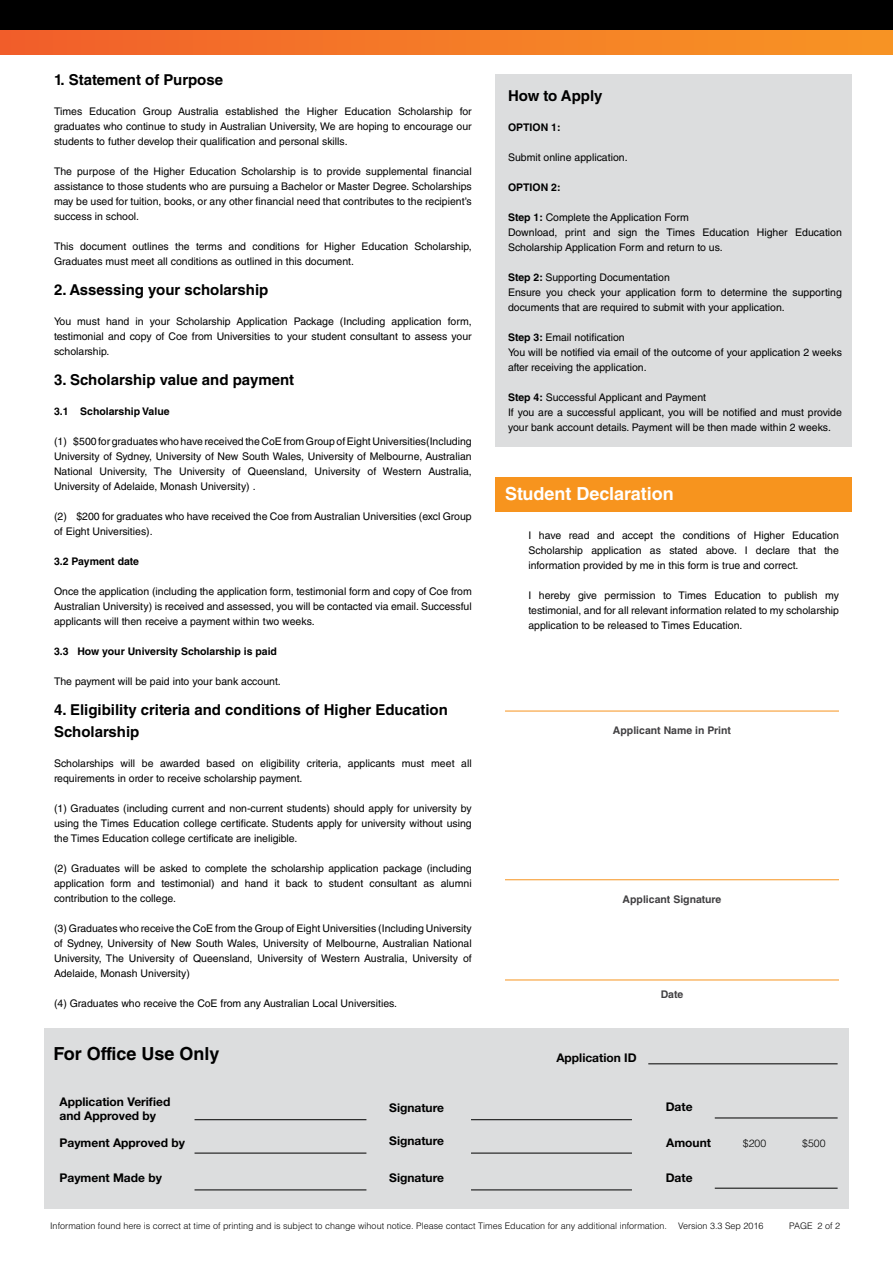
<style>
.page{position:relative;width:893px;height:1263px;background:#fff}
.page>*{position:absolute;margin:0;border:0;box-sizing:border-box;transform-origin:0 0}
.t1{font:700 18px "Helvetica LT Std";color:#fff}
.t2{font:700 18px "Helvetica LT Std";color:#000}
.t3{font:700 15px/21.6px "Helvetica LT Std";color:#000}
.t4{font:700 12px/14.4px "Helvetica Neue LT Std";color:#000}
.t5{font:10.5px/15px "Helvetica LT Std";color:#000;text-align:justify}
.t6{font:700 10.5px "Helvetica LT Std";color:#000}
.t7{font:700 10.5px "Helvetica LT Std";color:#414042}
.t8{font:300 10.5px "Helvetica LT Std";color:#000}
.t9{font:300 9px "Helvetica LT Std";color:#000}
.s1{font-weight:700}
</style>
<div class="page">
<div style="left:495px;top:75px;width:357px;height:372px;background:#dcddde"></div>
<div style="left:495px;top:477px;width:357px;height:34px;background:#f7941e"></div>
<hr style="left:505px;top:979px;width:334px;height:1px;background:#f7941e">
<hr style="left:505px;top:711px;width:334px;height:1px;background:#f7941e">
<hr style="left:505px;top:879px;width:334px;height:1px;background:#f7941e">
<div style="left:44px;top:1028px;width:805px;height:181px;background:#dcddde"></div>
<hr style="left:715px;top:1118px;width:123px;height:1px;background:#000">
<hr style="left:648px;top:1063px;width:190px;height:1px;background:#000">
<hr style="left:715px;top:1188px;width:123px;height:1px;background:#000">
<hr style="left:195px;top:1153px;width:171px;height:1px;background:#000">
<hr style="left:471px;top:1153px;width:161px;height:1px;background:#000">
<hr style="left:195px;top:1119px;width:171px;height:1px;background:#000">
<hr style="left:471px;top:1119px;width:161px;height:1px;background:#000">
<hr style="left:195px;top:1190px;width:171px;height:1px;background:#000">
<hr style="left:471px;top:1190px;width:161px;height:1px;background:#000">
<div style="left:0;top:0;width:893px;height:54px;background:linear-gradient(to right,#f15f2b,#f79624)"></div>
<div style="left:0;top:1px;width:893px;height:29px;background:#000"></div>
<h2 class="t3" style="left:54px;top:69px;width:171px">1. Statement of Purpose</h2>
<p class="t5" style="left:54px;top:104px;width:419px">Times Education Group Australia established the Higher Education Scholarship for graduates who continue to study in Australian University, We are hoping to encourage our students to futher develop their qualification and personal skills.</p>
<p class="t5" style="left:54px;top:164px;width:419px">The purpose of the Higher Education Scholarship is to provide supplemental financial assistance to those students who are pursuing a Bachelor or Master Degree. Scholarships may be used for tuition, books, or any other financial need that contributes to the recipient’s success in school.</p>
<p class="t5" style="left:54px;top:239px;width:419px">This document outlines the terms and conditions for Higher Education Scholarship,<br>Graduates must meet all conditions as outlined in this document.</p>
<h2 class="t3" style="left:54px;top:279px;width:216px">2. Assessing your scholarship</h2>
<p class="t5" style="left:54px;top:314px;width:419px">You must hand in your Scholarship Application Package (Including application form, testimonial and copy of Coe from Universities to your student consultant to assess your scholarship.</p>
<h2 class="t3" style="left:54px;top:369px;width:242px">3. Scholarship value and payment</h2>
<p class="t6" style="left:54px;top:405px;width:117px">3.1 Scholarship Value</p>
<p class="t5" style="left:54px;top:434px;width:419px">(1) $500 for graduates who have received the CoE from Group of Eight Universities(Including University of Sydney, University of New South Wales, University of Melbourne, Australian National University, The University of Queensland, University of Western Australia, University of Adelaide, Monash University) .</p>
<p class="t5" style="left:54px;top:509px;width:419px">(2) $200 for graduates who have received the Coe from Australian Universities (excl Group of Eight Universities).</p>
<p class="t6" style="left:54px;top:555px;width:87px">3.2 Payment date</p>
<p class="t5" style="left:54px;top:584px;width:419px">Once the application (including the application form, testimonial form and copy of Coe from Australian University) is received and assessed, you will be contacted via email. Successful applicants will then receive a payment within two weeks.</p>
<p class="t6" style="left:54px;top:645px;width:225px">3.3 How your University Scholarship is paid</p>
<p class="t5" style="left:54px;top:674px;width:228px">The payment will be paid into your bank account.</p>
<h2 class="t3" style="left:54px;top:699px;width:395px">4. Eligibility criteria and conditions of Higher Education<br>Scholarship</h2>
<p class="t5" style="left:54px;top:755px;width:419px">Scholarships will be awarded based on eligibility criteria, applicants must meet all requirements in order to receive scholarship payment.</p>
<p class="t5" style="left:54px;top:800px;width:419px">(1) Graduates (including current and non-current students) should apply for university by using the Times Education college certificate. Students apply for university without using the Times Education college certificate are ineligible.</p>
<p class="t5" style="left:54px;top:860px;width:419px">(2) Graduates will be asked to complete the scholarship application package (including application form and testimonial) and hand it back to student consultant as alumni contribution to the college.</p>
<p class="t5" style="left:54px;top:920px;width:419px">(3) Graduates who receive the CoE from the Group of Eight Universities (Including University of Sydney, University of New South Wales, University of Melbourne, Australian National University, The University of Queensland, University of Western Australia, University of Adelaide, Monash University)</p>
<p class="t5" style="left:54px;top:995px;width:345px">(4) Graduates who receive the CoE from any Australian Local Universities.</p>
<h1 class="t2" style="left:53px;top:1042px;width:167px">For Office Use Only</h1>
<p class="t4" style="left:59px;top:1094px;width:113px">Application Verified and Approved by</p>
<p class="t4" style="left:389px;top:1100px;width:56px">Signature</p>
<p class="t4" style="left:59px;top:1135px;width:127px">Payment Approved by</p>
<p class="t4" style="left:389px;top:1134px;width:56px">Signature</p>
<p class="t4" style="left:59px;top:1170px;width:104px">Payment Made by</p>
<p class="t4" style="left:389px;top:1170px;width:56px">Signature</p>
<h2 class="t3" style="left:508px;top:84px;width:96px">How to Apply</h2>
<p class="t6" style="left:508px;top:121px;width:54px">OPTION 1:</p>
<p class="t5" style="left:508px;top:149px;width:121px">Submit online application.</p>
<p class="t6" style="left:508px;top:181px;width:54px">OPTION 2:</p>
<p class="t5" style="left:508px;top:209px;width:335px;text-align:left"><span class="s1">Step 1:</span> Complete the Application Form<br>Download, print and sign the Times Education Higher Education<br>Scholarship Application Form and return to us.</p>
<p class="t5" style="left:508px;top:269px;width:335px;text-align:left"><span class="s1">Step 2:</span> Supporting Documentation<br>Ensure you check your application form to determine the supporting documents that are required to submit with your application.</p>
<p class="t5" style="left:508px;top:329px;width:335px;text-align:left"><span class="s1">Step 3:</span> Email notification<br>You will be notified via email of the outcome of your application 2 weeks after receiving the application.</p>
<p class="t5" style="left:508px;top:389px;width:335px;text-align:left"><span class="s1">Step 4:</span> Successful Applicant and Payment<br>If you are a successful applicant, you will be notified and must provide your bank account details. Payment will be then made within 2 weeks.</p>
<h1 class="t1" style="left:505px;top:483px;width:170px">Student Declaration</h1>
<p class="t5" style="left:528px;top:527px;width:312px">I have read and accept the conditions of Higher Education Scholarship application as stated above. I declare that the information provided by me in this form is true and correct.</p>
<p class="t5" style="left:528px;top:587px;width:312px">I hereby give permission to Times Education to publish my testimonial, and for all relevant information related to my scholarship application to be released to Times Education.</p>
<p class="t7" style="left:613px;top:724px;width:120px">Applicant Name in Print</p>
<p class="t7" style="left:623px;top:892px;width:100px">Applicant Signature</p>
<p class="t4" style="left:556px;top:1050px;width:82px">Application ID</p>
<p class="t7" style="left:661px;top:988px;width:24px">Date</p>
<p class="t4" style="left:666px;top:1100px;width:28px">Date</p>
<p class="t4" style="left:666px;top:1135px;width:46px">Amount</p>
<p class="t4" style="left:666px;top:1170px;width:28px">Date</p>
<p class="t8" style="left:743px;top:1137px;width:25px">$200</p>
<p class="t8" style="left:802px;top:1137px;width:25px">$500</p>
<p class="t9" style="left:50px;top:1220px;width:715px">Information found here is correct at time of printing and is subject to change wihout notice. Please contact Times Education for any additional information. Version 3.3 Sep 2016</p>
<p class="t9" style="left:789px;top:1220px;width:52px">PAGE 2 of 2</p>
</div>
